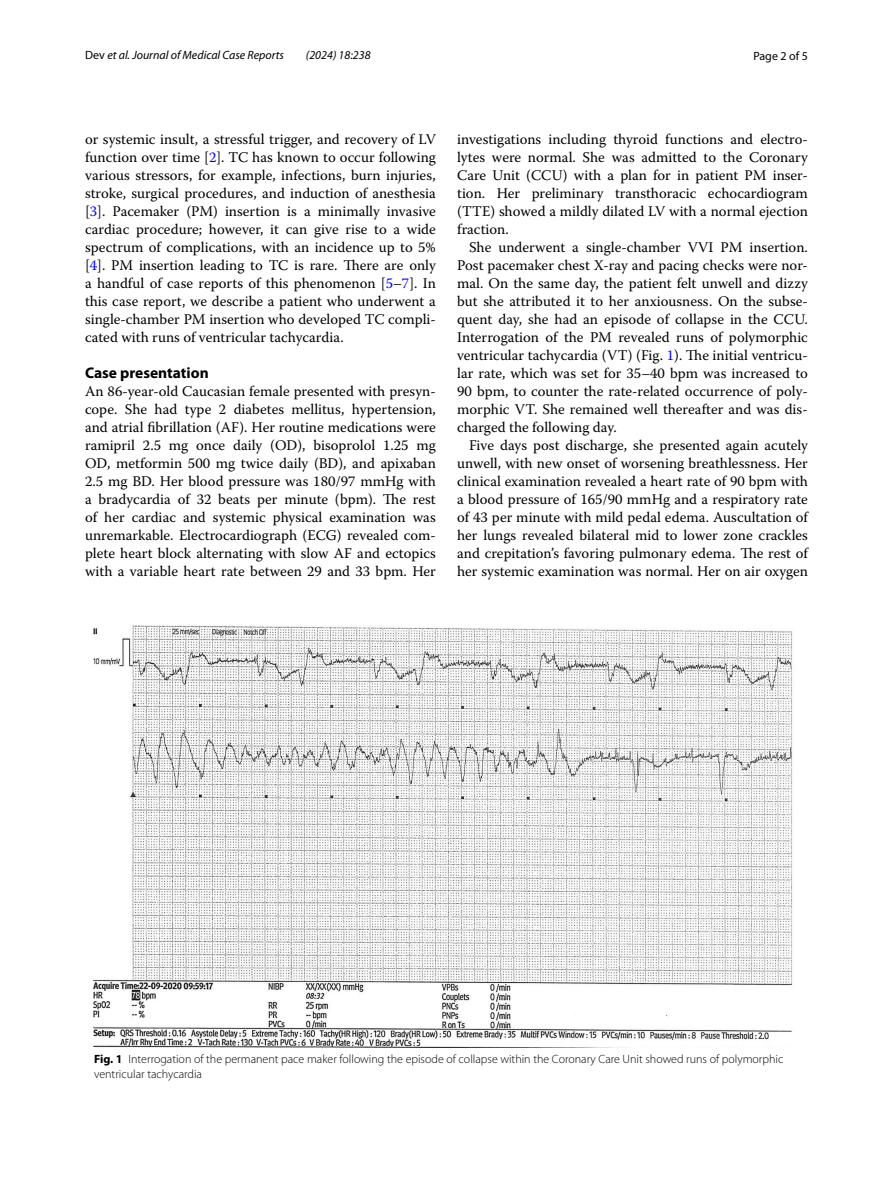
<style>
.page{position:relative;width:893px;height:1187px;background:#fff}
.page>*{position:absolute;margin:0;border:0;box-sizing:border-box;transform-origin:0 0}
.t1{font:700 15.45px "Myriad Pro";color:#000}
.t2{font:14.7px/18px "Warnock Pro";color:#000;text-align:justify}
.t3{font:300 12px/15px "Myriad Pro";color:#000}
.t4{font:italic 12px "Myriad Pro";color:#000}
.t5{font:12px "Myriad Pro";color:#000}
.s1{font-style:normal}
.s2{color:#00f}
.s3{font-weight:700}
</style>
<div class="page">
<img style="left:94px;top:625px;width:699px;height:422px">
<p class="t4" style="left:85px;top:48px;width:201px"><span class="s1">Dev</span> et al. Journal of Medical Case Reports</p>
<p class="t4" style="left:306px;top:48px;width:66px">(2024) 18:238</p>
<p class="t5" style="left:753px;top:48px;width:56px">Page 2 of 5</p>
<p class="t2" style="left:85px;top:130px;width:352px">or systemic insult, a stressful trigger, and recovery of LV function over time [<span class="s2">2</span>]. TC has known to occur following various stressors, for example, infections, burn injuries, stroke, surgical procedures, and induction of anesthesia [<span class="s2">3</span>]. Pacemaker (PM) insertion is a minimally invasive cardiac procedure; however, it can give rise to a wide spectrum of complications, with an incidence up to 5% [<span class="s2">4</span>]. PM insertion leading to TC is rare. There are only a handful of case reports of this phenomenon [<span class="s2">5</span>–<span class="s2">7</span>]. In this case report, we describe a patient who underwent a single-chamber PM insertion who developed TC compli&shy;cated with runs of ventricular tachycardia.</p>
<p class="t1" style="left:85px;top:362px;width:125px">Case presentation</p>
<p class="t2" style="left:85px;top:382px;width:352px">An 86-year-old Caucasian female presented with presyn&shy;cope. She had type 2 diabetes mellitus, hypertension, and atrial fibrillation (AF). Her routine medications were ramipril 2.5 mg once daily (OD), bisoprolol 1.25 mg OD, metformin 500 mg twice daily (BD), and apixaban 2.5 mg BD. Her blood pressure was 180/97 mmHg with a bradycardia of 32 beats per minute (bpm). The rest of her cardiac and systemic physical examination was unremarkable. Electrocardiograph (ECG) revealed com&shy;plete heart block alternating with slow AF and ectopics with a variable heart rate between 29 and 33 bpm. Her</p>
<p class="t2" style="left:457px;top:130px;width:352px">investigations including thyroid functions and electro&shy;lytes were normal. She was admitted to the Coronary Care Unit (CCU) with a plan for in patient PM inser&shy;tion. Her preliminary transthoracic echocardiogram (TTE) showed a mildly dilated LV with a normal ejection fraction.</p>
<p class="t2" style="left:457px;top:238px;width:352px;text-indent:12px">She underwent a single-chamber VVI PM insertion.<br>Post pacemaker chest X-ray and pacing checks were nor&shy;mal. On the same day, the patient felt unwell and dizzy but she attributed it to her anxiousness. On the subse&shy;quent day, she had an episode of collapse in the CCU.<br>Interrogation of the PM revealed runs of polymorphic ventricular tachycardia (VT) (Fig. <span class="s2">1</span>). The initial ventricu&shy;lar rate, which was set for 35–40 bpm was increased to 90 bpm, to counter the rate-related occurrence of poly&shy;morphic VT. She remained well thereafter and was dis&shy;charged the following day.</p>
<p class="t2" style="left:457px;top:436px;width:352px;text-indent:12px">Five days post discharge, she presented again acutely unwell, with new onset of worsening breathlessness. Her clinical examination revealed a heart rate of 90 bpm with a blood pressure of 165/90 mmHg and a respiratory rate of 43 per minute with mild pedal edema. Auscultation of her lungs revealed bilateral mid to lower zone crackles and crepitation’s favoring pulmonary edema. The rest of her systemic examination was normal. Her on air oxygen</p>
<p class="t3" style="left:94px;top:1051px;width:691px"><span class="s3">Fig. 1</span> Interrogation of the permanent pace maker following the episode of collapse within the Coronary Care Unit showed runs of polymorphic ventricular tachycardia</p>
</div>
